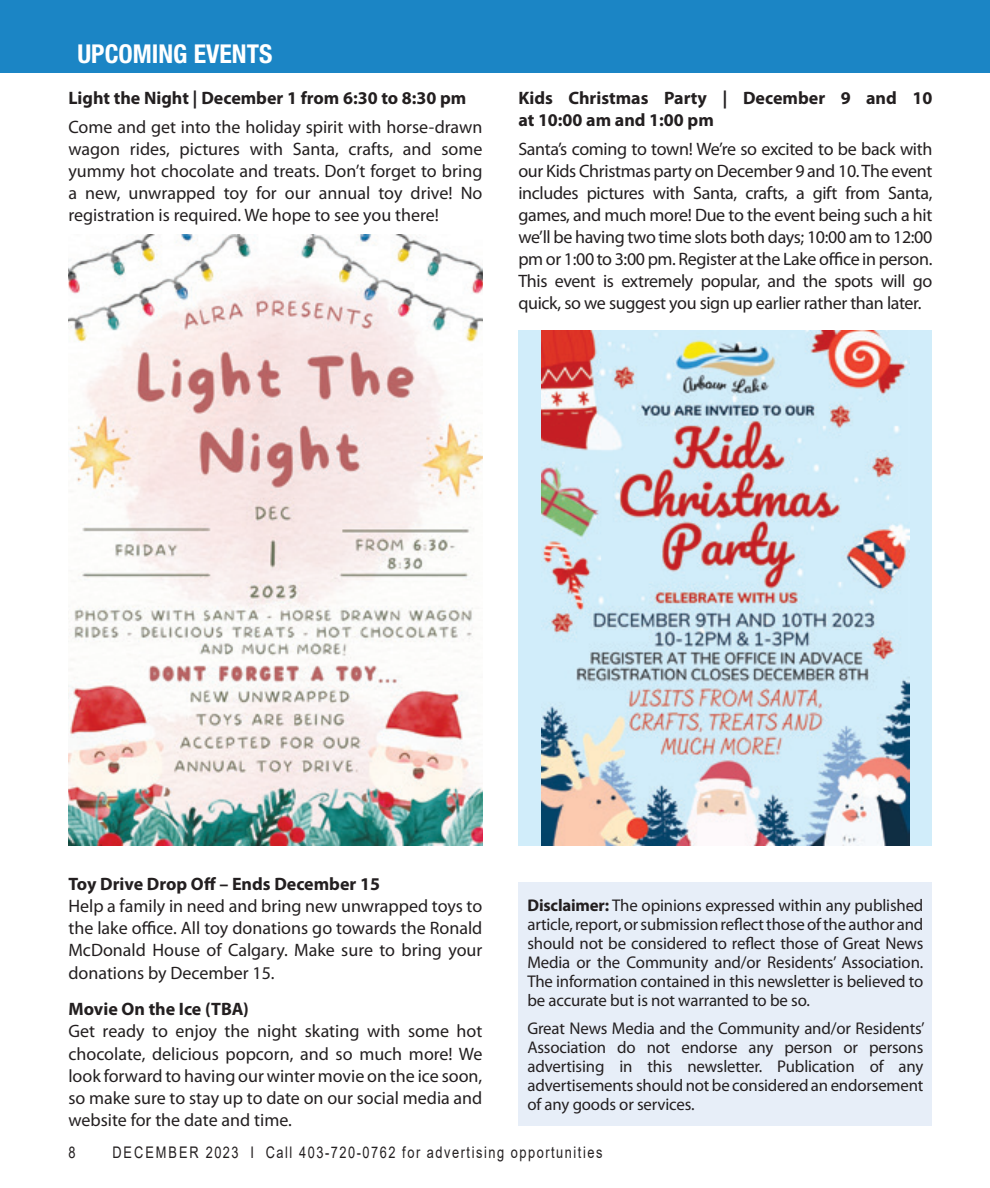
<style>
.page{position:relative;width:990px;height:1188px;background:#fff}
.page>*{position:absolute;margin:0;border:0;box-sizing:border-box;transform-origin:0 0}
.t1{font:700 condensed 26px "Helvetica Neue LT Std";color:#fff}
.Body_text{font:18px/22px "Myriad Pro";color:#231f20;text-align:justify}
.Body_text-2{font:700 18px/22px "Myriad Pro";color:#231f20}
.Body_text-3{font:17px/19px "Myriad Pro";letter-spacing:-.01em;color:#231f20;text-align:justify}
.t2{font:16px "Arial";letter-spacing:.12em;color:#231f20;scale:.8 1}
.s1{font-weight:700}
</style>
<div class="page">
<div style="left:0;top:0;width:990px;height:73px;background:#1b85c5"></div>
<img style="left:68px;top:234px;width:414px;height:612px">
<div style="left:518px;top:330px;width:414px;height:516px;background:#d1edfa"></div>
<img style="left:541px;top:330px;width:369px;height:516px">
<div style="left:518px;top:883px;width:414px;height:243px;background:#e7eef8"></div>
<p class="t1" style="left:77px;top:38px;width:196px">UPCOMING EVENTS</p>
<p class="Body_text-2" style="left:68px;top:86px;width:400px">Light the Night | December 1 from 6:30 to 8:30 pm</p>
<p class="Body_text" style="left:68px;top:115px;width:416px">Come and get into the holiday spirit with horse-drawn wagon rides, pictures with Santa, crafts, and some yummy hot chocolate and treats. Don’t forget to bring a new, unwrapped toy for our annual toy drive! No registration is required. We hope to see you there!</p>
<p class="Body_text-2" style="left:518px;top:86px;width:415px">Kids Christmas Party | December 9 and 10 at 10:00 am and 1:00 pm</p>
<p class="Body_text" style="left:518px;top:137px;width:416px">Santa’s coming to town! We’re so excited to be back with our Kids Christmas party on December 9 and 10. The event includes pictures with Santa, crafts, a gift from Santa, games, and much more! Due to the event being such a hit we’ll be having two time slots both days; 10:00 am to 12:00 pm or 1:00 to 3:00 pm. Register at the Lake office in person.<br>This event is extremely popular, and the spots will go quick, so we suggest you sign up earlier rather than later.</p>
<p class="Body_text-2" style="left:68px;top:872px;width:313px">Toy Drive Drop Off – Ends December 15</p>
<p class="Body_text" style="left:68px;top:895px;width:416px">Help a family in need and bring new unwrapped toys to the lake office. All toy donations go towards the Ronald McDonald House of Calgary. Make sure to bring your donations by December 15.</p>
<p class="Body_text-2" style="left:68px;top:997px;width:182px">Movie On the Ice (TBA)</p>
<p class="Body_text" style="left:68px;top:1020px;width:416px">Get ready to enjoy the night skating with some hot chocolate, delicious popcorn, and so much more! We look forward to having our winter movie on the ice soon, so make sure to stay up to date on our social media and website for the date and time.</p>
<p class="Body_text-3" style="left:527px;top:896px;width:398px"><span class="s1">Disclaimer:</span> The opinions expressed within any published article, report, or submission reflect those of the author and should not be considered to reflect those of Great News Media or the Community and/or Residents’ Association.<br>The information contained in this newsletter is believed to be accurate but is not warranted to be so.</p>
<p class="Body_text-3" style="left:527px;top:1019px;width:399px">Great News Media and the Community and/or Residents’ Association do not endorse any person or persons advertising in this newsletter. Publication of any advertisements should not be considered an endorsement of any goods or services.</p>
<p class="t2" style="left:68px;top:1141px;width:10px">8</p>
<p class="t2" style="left:112px;top:1141px;width:614px">DECEMBER 2023 I Call 403-720-0762 for advertising opportunities</p>
</div>
